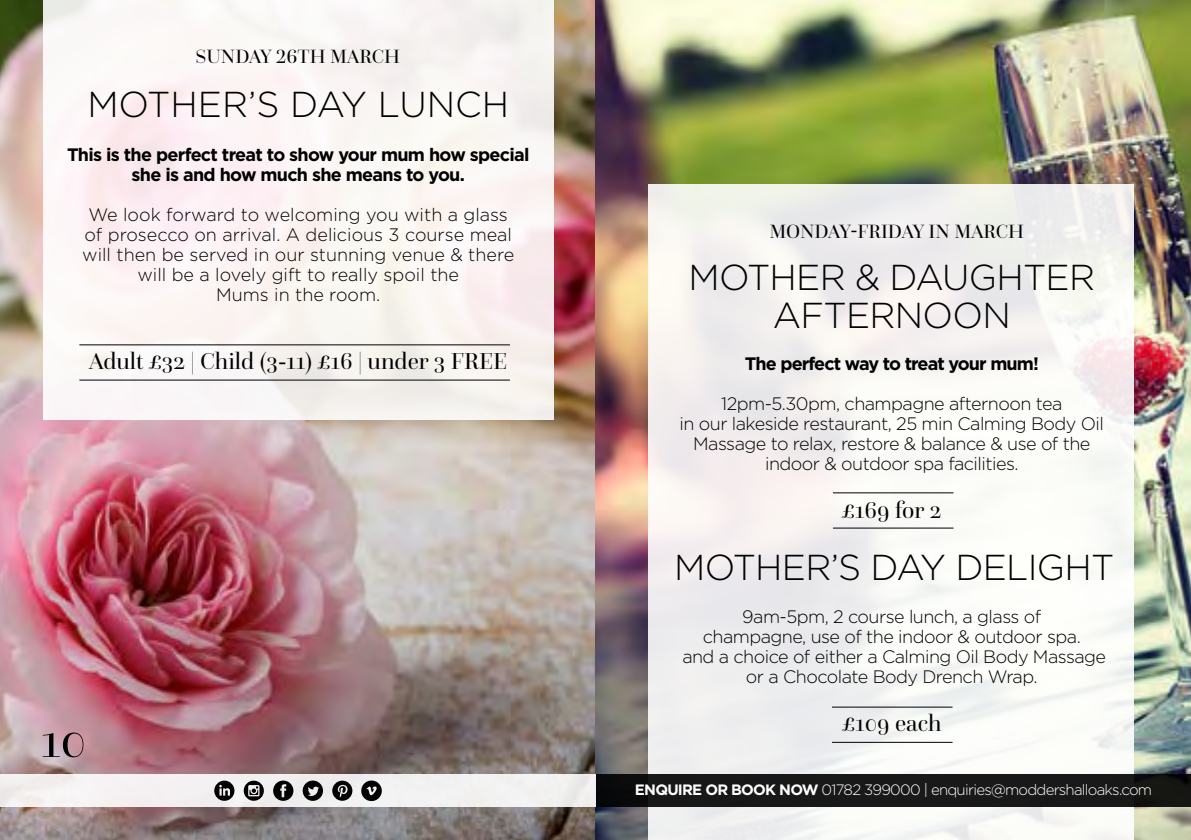
<style>
.page{position:relative;width:1191px;height:840px;background:#fff}
.page>*{position:absolute;margin:0;border:0;box-sizing:border-box;transform-origin:0 0}
.t1{font:50px "Questa Grande";color:#000101}
.t2{font:300 36px/38px "Gotham";letter-spacing:-.02em;color:#000101;text-align:center}
.t3{font:300 36px "Gotham";color:#000}
.t4{font:24px "Questa Grande";color:#000}
.t5{font:24px "Questa Grande";color:#000101}
.t6{font:20px "Questa Grande";color:#000101}
.t7{font:20px "Questa Grande";color:#000}
.t8{font:300 18px/20px "Gotham";letter-spacing:-.03em;color:#000101;text-align:center}
.t9{font:300 18px/20px "Gotham";color:#000;text-align:center}
.t10{font:700 18px/20px "Gotham";letter-spacing:-.04em;color:#000;text-align:center}
.t11{font:700 18px "Gotham";letter-spacing:-.05em;color:#000101}
.t12{font:300 15px "Gotham";letter-spacing:-.05em;color:#fff}
.s1{font-weight:700}
</style>
<div class="page">
<img style="left:0;top:0;width:1191px;height:839px">
<div style="left:43px;top:0;width:510px;height:419px;background:#fbf5f4"></div>
<div style="left:648px;top:184px;width:485px;height:655px;background:#f5f3f1"></div>
<div style="left:0;top:774px;width:595px;height:32px;background:#f3f1f1"></div>
<hr style="left:79px;top:344px;width:431px;height:1px;background:#000">
<hr style="left:79px;top:379px;width:431px;height:1px;background:#000">
<div style="left:596px;top:774px;width:595px;height:32px;background:linear-gradient(to right,#141415,#191918)"></div>
<svg style="left:214px;top:780px;width:20px;height:20px"></svg>
<svg style="left:273px;top:780px;width:20px;height:20px"></svg>
<svg style="left:303px;top:780px;width:20px;height:20px"></svg>
<svg style="left:332px;top:780px;width:20px;height:20px"></svg>
<svg style="left:244px;top:780px;width:20px;height:20px"></svg>
<svg style="left:361px;top:780px;width:21px;height:20px"></svg>
<hr style="left:833px;top:492px;width:120px;height:1px;background:#000">
<hr style="left:833px;top:527px;width:120px;height:1px;background:#000">
<hr style="left:832px;top:706px;width:120px;height:1px;background:#000">
<hr style="left:832px;top:741px;width:120px;height:1px;background:#000">
<p class="t7" style="left:195px;top:45px;width:206px">SUNDAY 26TH MARCH</p>
<h2 class="t3" style="left:87px;top:85px;width:423px">MOTHER’S DAY LUNCH</h2>
<p class="t10" style="left:67px;top:144px;width:464px">This is the perfect treat to show your mum how special she is and how much she means to you.</p>
<p class="t9" style="left:82px;top:204px;width:433px">We look forward to welcoming you with a glass of prosecco on arrival. A delicious 3 course meal will then be served in our stunning venue &amp; there will be a lovely gift to really spoil the<br>Mums in the room.</p>
<h3 class="t4" style="left:89px;top:346px;width:420px">Adult £32 | Child (3-11) £16 | under 3 FREE</h3>
<h1 class="t1" style="left:40px;top:710px;width:47px">10</h1>
<p class="t6" style="left:769px;top:220px;width:256px">MONDAY-FRIDAY IN MARCH</p>
<h2 class="t2" style="left:688px;top:257px;width:408px">MOTHER &amp; DAUGHTER<br>AFTERNOON</h2>
<p class="t11" style="left:744px;top:352px;width:296px">The perfect way to treat your mum!</p>
<p class="t8" style="left:679px;top:392px;width:426px">12pm-5.30pm, champagne afternoon tea<br>in our lakeside restaurant, 25 min Calming Body Oil Massage to relax, restore &amp; balance &amp; use of the indoor &amp; outdoor spa facilities.</p>
<h3 class="t5" style="left:842px;top:495px;width:101px">£169 for 2</h3>
<h2 class="t2" style="left:674px;top:547px;width:442px">MOTHER’S DAY DELIGHT</h2>
<p class="t8" style="left:682px;top:606px;width:425px">9am-5pm, 2 course lunch, a glass of<br>champagne, use of the indoor &amp; outdoor spa.<br>and a choice of either a Calming Oil Body Massage or a Chocolate Body Drench Wrap.</p>
<h3 class="t5" style="left:842px;top:708px;width:101px">£109 each</h3>
<p class="t12" style="left:635px;top:781px;width:519px"><span class="s1">ENQUIRE OR BOOK NOW</span> 01782 399000 | enquiries@moddershalloaks.com</p>
</div>
